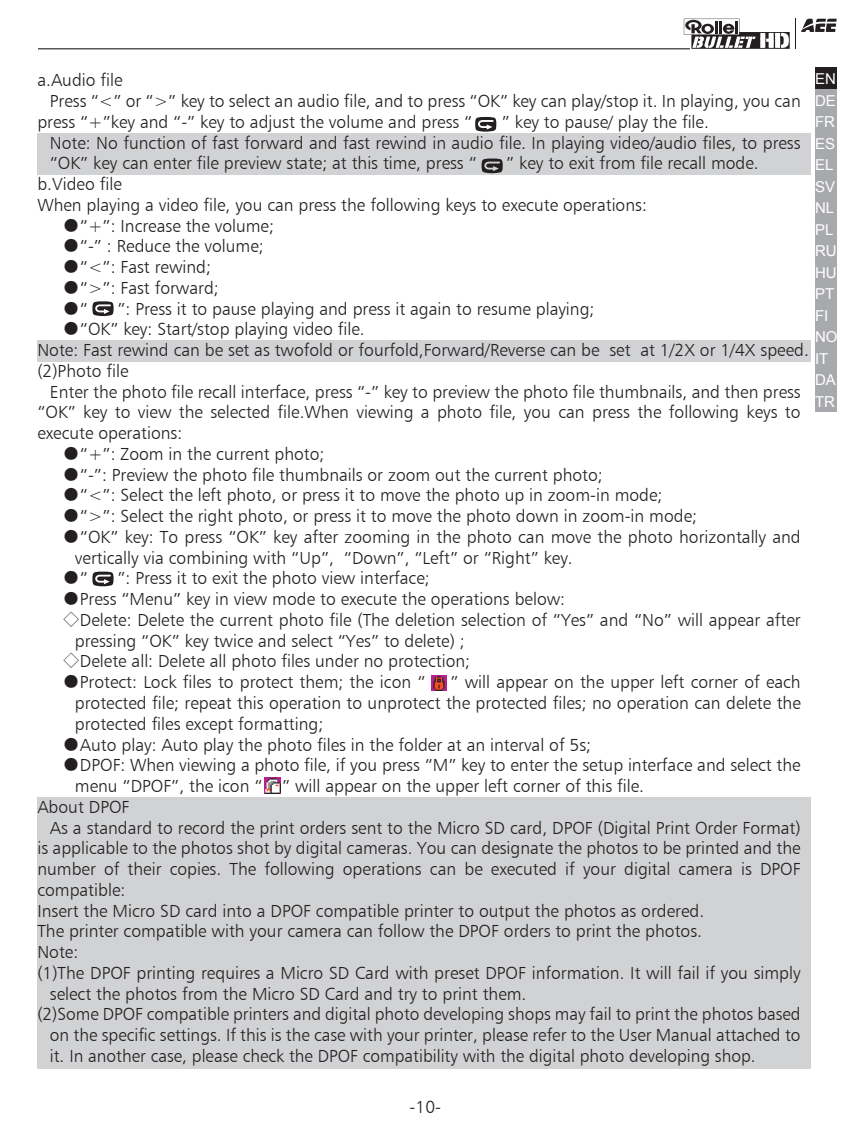
<style>
.page{position:relative;width:851px;height:1134px;background:#fff}
.page>*{position:absolute;margin:0;border:0;box-sizing:border-box;transform-origin:0 0}
.t1{font:17.5px/20.8px "Humanist 777 BT Light B";color:#231f20}
.t2{font:300 17.5px "Adobe Song Std";color:#231f20}
.t3{font:15px/21.5px "Arial";color:#fff}
.s1{font-family:"Adobe Song Std";font-weight:300}
.s2{font-family:"Humanist 777 BT Light B";font-weight:400}
</style>
<div class="page">
<div style="left:37px;top:340px;width:773px;height:22px;background:#d1d2d4"></div>
<div style="left:37px;top:797px;width:773px;height:272px;background:#d1d2d4"></div>
<div style="left:37px;top:133px;width:773px;height:42px;background:#d1d2d4"></div>
<svg style="left:475px;top:117px;width:21px;height:15px"></svg>
<svg style="left:481px;top:158px;width:22px;height:16px"></svg>
<svg style="left:92px;top:301px;width:22px;height:15px"></svg>
<svg style="left:92px;top:571px;width:22px;height:16px"></svg>
<img style="left:431px;top:675px;width:16px;height:16px">
<img style="left:265px;top:777px;width:15px;height:16px">
<hr style="left:38px;top:48px;width:651px;height:1px;background:#030303">
<svg style="left:801px;top:19px;width:35px;height:13px"></svg>
<svg style="left:683px;top:19px;width:106px;height:30px"></svg>
<hr style="left:794px;top:19px;width:1px;height:30px;background:#231f20">
<div style="left:815px;top:68px;width:22px;height:21px;background:#231f20"></div>
<div style="left:815px;top:111px;width:22px;height:21px;background:#a8a9ad"></div>
<div style="left:815px;top:89px;width:22px;height:21px;background:#a8a9ad"></div>
<div style="left:815px;top:132px;width:22px;height:21px;background:#a8a9ad"></div>
<div style="left:815px;top:154px;width:22px;height:21px;background:#a8a9ad"></div>
<div style="left:815px;top:175px;width:22px;height:21px;background:#a8a9ad"></div>
<div style="left:815px;top:197px;width:22px;height:21px;background:#a8a9ad"></div>
<div style="left:815px;top:218px;width:22px;height:21px;background:#a8a9ad"></div>
<div style="left:815px;top:240px;width:22px;height:21px;background:#a8a9ad"></div>
<div style="left:815px;top:261px;width:22px;height:21px;background:#a8a9ad"></div>
<div style="left:815px;top:283px;width:22px;height:21px;background:#a8a9ad"></div>
<div style="left:815px;top:304px;width:22px;height:21px;background:#a8a9ad"></div>
<div style="left:815px;top:326px;width:22px;height:21px;background:#a8a9ad"></div>
<div style="left:815px;top:347px;width:22px;height:21px;background:#a8a9ad"></div>
<div style="left:815px;top:369px;width:22px;height:21px;background:#a8a9ad"></div>
<div style="left:815px;top:390px;width:22px;height:22px;background:#a8a9ad"></div>
<p class="t1" style="left:37px;top:70px;width:87px">a.Audio file</p>
<p class="t1" style="left:50px;top:90px;width:752px">Press “&lt;” or “&gt;” key to select an audio file, and to press “OK” key can play/stop it. In playing, you can</p>
<p class="t1" style="left:37px;top:111px;width:436px">press “+”key and “-” key to adjust the volume and press “</p>
<p class="t1" style="left:50px;top:111px;width:752px;text-indent:452px">” key to pause/ play the file.<br>Note: No function of fast forward and fast rewind in audio file. In playing video/audio files, to press “OK” key can enter file preview state; at this time, press “</p>
<p class="t1" style="left:506px;top:153px;width:254px">” key to exit from file recall mode.</p>
<p class="t1" style="left:37px;top:173px;width:611px">b.Video file<br>When playing a video file, you can press the following keys to execute operations:</p>
<p class="t1" style="left:62px;top:215px;width:213px"><span class="s1">●</span>“+”: Increase the volume;</p>
<p class="t1" style="left:62px;top:236px;width:203px"><span class="s1">●</span>“-” : Reduce the volume;</p>
<p class="t1" style="left:62px;top:256px;width:150px"><span class="s1">●</span>“&lt;”: Fast rewind;</p>
<p class="t1" style="left:62px;top:277px;width:158px"><span class="s1">●</span>“&gt;”: Fast forward;</p>
<p class="t2" style="left:62px;top:299px;width:27px">●<span class="s2">“</span></p>
<p class="t1" style="left:117px;top:298px;width:478px">”: Press it to pause playing and press it again to resume playing;</p>
<p class="t1" style="left:37px;top:319px;width:773px;text-indent:25px"><span class="s1">●</span>“OK” key: Start/stop playing video file.<br>Note: Fast rewind can be set as twofold or fourfold,Forward/Reverse can be set at 1/2X or 1/4X speed. (2)Photo file</p>
<p class="t1" style="left:37px;top:381px;width:764px;text-align:justify;text-indent:12px">Enter the photo file recall interface, press “-” key to preview the photo file thumbnails, and then press “OK” key to view the selected file.When viewing a photo file, you can press the following keys to execute operations:</p>
<p class="t1" style="left:62px;top:443px;width:263px"><span class="s1">●</span>“+”: Zoom in the current photo;</p>
<p class="t1" style="left:62px;top:464px;width:542px"><span class="s1">●</span>“-”: Preview the photo file thumbnails or zoom out the current photo;</p>
<p class="t1" style="left:62px;top:485px;width:601px"><span class="s1">●</span>“&lt;”: Select the left photo, or press it to move the photo up in zoom-in mode;</p>
<p class="t1" style="left:62px;top:505px;width:636px"><span class="s1">●</span>“&gt;”: Select the right photo, or press it to move the photo down in zoom-in mode;</p>
<p class="t1" style="left:75px;top:526px;width:727px;text-indent:-12px"><span class="s1">●</span>“OK” key: To press “OK” key after zooming in the photo can move the photo horizontally and vertically via combining with “Up”, “Down”, “Left” or “Right” key.</p>
<p class="t2" style="left:62px;top:569px;width:27px">●<span class="s2">“</span></p>
<p class="t1" style="left:117px;top:568px;width:314px">”: Press it to exit the photo view interface;</p>
<p class="t1" style="left:62px;top:588px;width:504px"><span class="s1">●</span>Press “Menu” key in view mode to execute the operations below:</p>
<p class="t1" style="left:62px;top:609px;width:739px"><span class="s1">◇</span>Delete: Delete the current photo file (The deletion selection of “Yes” and “No” will appear after</p>
<p class="t1" style="left:75px;top:630px;width:391px">pressing “OK” key twice and select “Yes” to delete) ;</p>
<p class="t1" style="left:62px;top:651px;width:409px"><span class="s1">◇</span>Delete all: Delete all photo files under no protection;</p>
<p class="t1" style="left:62px;top:671px;width:364px"><span class="s1">●</span>Protect: Lock files to protect them; the icon “</p>
<p class="t1" style="left:75px;top:671px;width:727px;text-align:justify;text-indent:375px">” will appear on the upper left corner of each protected file; repeat this operation to unprotect the protected files; no operation can delete the protected files except formatting;</p>
<p class="t1" style="left:62px;top:734px;width:530px"><span class="s1">●</span>Auto play: Auto play the photo files in the folder at an interval of 5s;</p>
<p class="t1" style="left:62px;top:754px;width:739px"><span class="s1">●</span>DPOF: When viewing a photo file, if you press “M” key to enter the setup interface and select the</p>
<p class="t1" style="left:75px;top:775px;width:570px">menu “DPOF”, the icon “ ” will appear on the upper left corner of this file.</p>
<p class="t1" style="left:37px;top:796px;width:93px">About DPOF</p>
<p class="t1" style="left:50px;top:817px;width:752px">As a standard to record the print orders sent to the Micro SD card, DPOF (Digital Print Order Format)</p>
<p class="t1" style="left:37px;top:837px;width:764px">is applicable to the photos shot by digital cameras. You can designate the photos to be printed and the</p>
<p class="t1" style="left:37px;top:858px;width:764px">number of their copies. The following operations can be executed if your digital camera is DPOF</p>
<p class="t1" style="left:37px;top:879px;width:89px">compatible:</p>
<p class="t1" style="left:37px;top:900px;width:668px">Insert the Micro SD card into a DPOF compatible printer to output the photos as ordered.</p>
<p class="t1" style="left:37px;top:920px;width:666px">The printer compatible with your camera can follow the DPOF orders to print the photos.</p>
<p class="t1" style="left:37px;top:941px;width:42px">Note:</p>
<p class="t1" style="left:37px;top:962px;width:764px">(1)The DPOF printing requires a Micro SD Card with preset DPOF information. It will fail if you simply</p>
<p class="t1" style="left:50px;top:983px;width:478px">select the photos from the Micro SD Card and try to print them.</p>
<p class="t1" style="left:37px;top:1003px;width:764px">(2)Some DPOF compatible printers and digital photo developing shops may fail to print the photos based</p>
<p class="t1" style="left:50px;top:1024px;width:752px">on the specific settings. If this is the case with your printer, please refer to the User Manual attached to</p>
<p class="t1" style="left:50px;top:1045px;width:707px">it. In another case, please check the DPOF compatibility with the digital photo developing shop.</p>
<p class="t1" style="left:409px;top:1097px;width:33px">-10-</p>
<p class="t3" style="left:814px;top:68px;width:24px">EN<br>DE<br>FR<br>ES<br>EL<br>SV<br>NL<br>PL<br>RU<br>HU<br>PT<br>FI<br>NO<br>IT<br>DA<br>TR</p>
</div>
